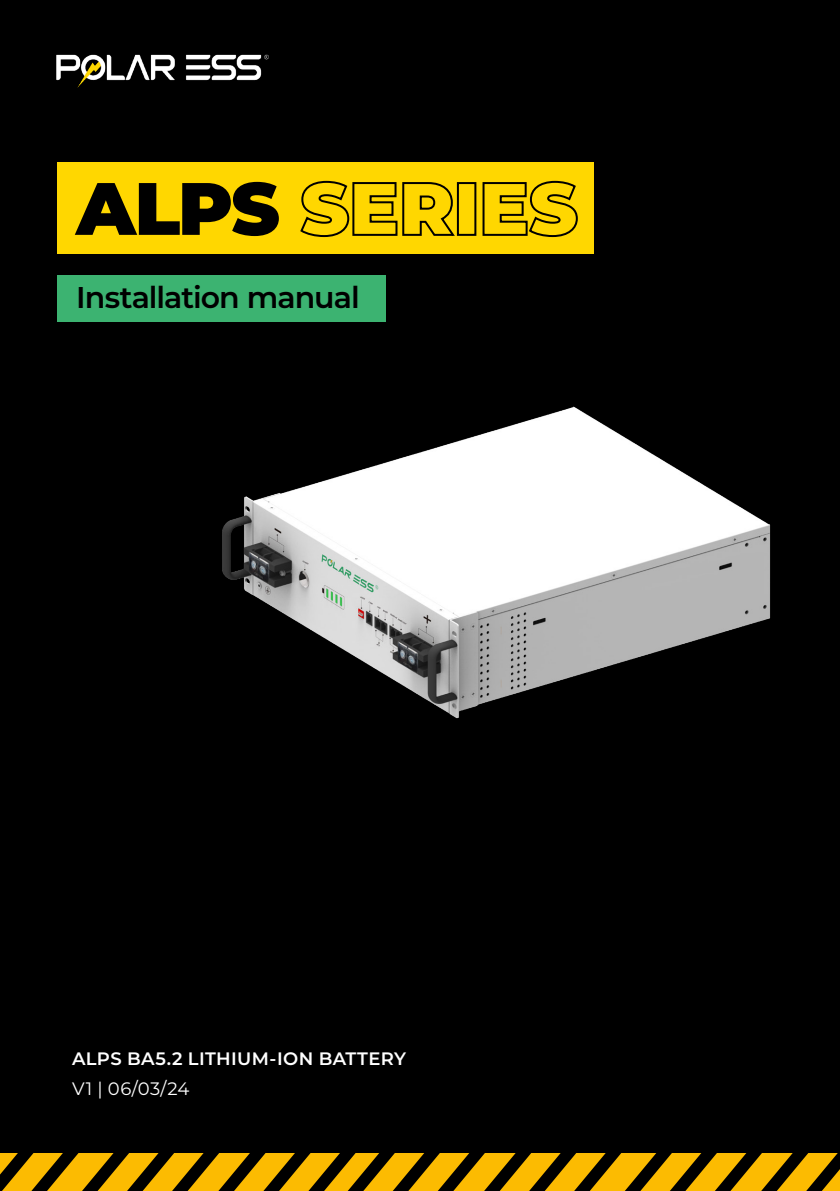
<style>
.page{position:relative;width:840px;height:1191px;background:#fff}
.page>*{position:absolute;margin:0;border:0;box-sizing:border-box;transform-origin:0 0}
.t1{font:900 74px "Montserrat";letter-spacing:-.005em;color:#000}
.t2{font:600 30px "Montserrat";letter-spacing:-.03em;color:#000}
.t3{font:600 18px "Montserrat";letter-spacing:.02em;color:#fff}
.t4{font:18px "Montserrat";letter-spacing:.025em;color:#fff}
</style>
<div class="page">
<svg style="left:752px;top:1153px;width:88px;height:38px;background:#a67b00"></svg>
<svg style="left:475px;top:1153px;width:277px;height:38px;background:#a67b00"></svg>
<svg style="left:0;top:1153px;width:119px;height:38px;background:#a27800"></svg>
<svg style="left:119px;top:1153px;width:356px;height:38px;background:#a37900"></svg>
<div style="left:0;top:0;width:840px;height:1153px;background:#000"></div>
<div style="left:57px;top:276px;width:329px;height:46px;background:#3cb371"></div>
<div style="left:57px;top:162px;width:537px;height:91px;background:#ffd700"></div>
<img style="left:56px;top:54px;width:213px;height:34px">
<img style="left:91px;top:275px;width:680px;height:444px">
<p class="t1" style="left:76px;top:153px;width:503px">ALPS SERIES</p>
<p class="t2" style="left:76px;top:276px;width:285px">Installation manual</p>
<p class="t3" style="left:72px;top:1045px;width:335px">ALPS BA5.2 LITHIUM-ION BATTERY</p>
<p class="t4" style="left:72px;top:1076px;width:119px">V1 | 06/03/24</p>
</div>
